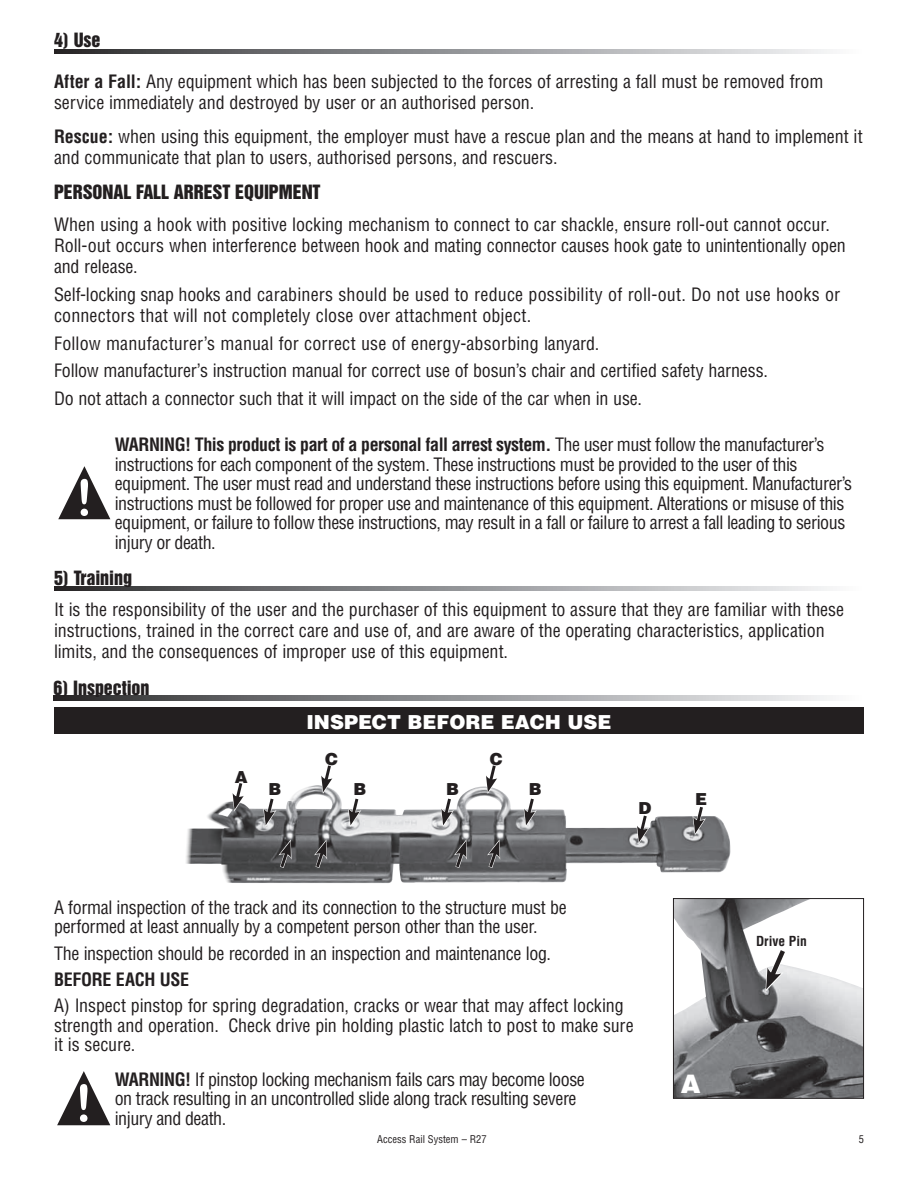
<style>
.page{position:relative;width:918px;height:1188px;background:#fff}
.page>*{position:absolute;margin:0;border:0;box-sizing:border-box;transform-origin:0 0}
.t1{font:900 25.5px "Helvetica";color:#fff}
.t2{font:900 19.35px "Helvetica";color:#fff}
.t3{font:condensed 18px/19.5px "Helvetica";letter-spacing:-.01em;color:#231f20}
.t4{font:condensed 18px/21px "Helvetica";letter-spacing:.01em;color:#231f20}
.t5{font:18px "Helvetica Inserat";letter-spacing:-.005em;color:#231f20}
.t6{font:700 condensed 18px "Helvetica";letter-spacing:-.015em;color:#231f20}
.t7{font:900 16.65px "Helvetica";color:#231f20}
.t8{font:700 condensed 13.5px "Helvetica";color:#231f20}
.t9{font:condensed 10.5px "Helvetica";color:#231f20}
.s1{font-weight:700}
</style>
<div class="page">
<svg style="left:54px;top:50px;width:776px;height:4px;background:#8f9092"></svg>
<svg style="left:58px;top:466px;width:52px;height:53px"></svg>
<svg style="left:54px;top:586px;width:776px;height:5px;background:#8f9092"></svg>
<svg style="left:54px;top:696px;width:776px;height:4px;background:#8f9093"></svg>
<div style="left:54px;top:707px;width:810px;height:27px;background:#231f20"></div>
<svg style="left:57px;top:1071px;width:53px;height:54px"></svg>
<img style="left:675px;top:900px;width:187px;height:197px">
<div style="left:673px;top:898px;width:191px;height:201px;border:1px solid #231f20"></div>
<svg style="left:763px;top:942px;width:28px;height:50px"></svg>
<img style="left:186px;top:785px;width:545px;height:98px">
<svg style="left:320px;top:765px;width:14px;height:29px"></svg>
<svg style="left:452px;top:839px;width:16px;height:33px"></svg>
<svg style="left:277px;top:839px;width:15px;height:33px"></svg>
<svg style="left:312px;top:839px;width:16px;height:33px"></svg>
<svg style="left:486px;top:839px;width:15px;height:33px"></svg>
<svg style="left:348px;top:794px;width:14px;height:33px"></svg>
<svg style="left:232px;top:783px;width:14px;height:28px"></svg>
<svg style="left:692px;top:802px;width:14px;height:33px"></svg>
<svg style="left:636px;top:811px;width:14px;height:33px"></svg>
<svg style="left:441px;top:794px;width:13px;height:33px"></svg>
<svg style="left:523px;top:794px;width:14px;height:33px"></svg>
<svg style="left:263px;top:794px;width:14px;height:33px"></svg>
<svg style="left:485px;top:765px;width:14px;height:29px"></svg>
<p class="t5" style="left:54px;top:29px;width:48px">4) USE</p>
<p class="t3" style="left:54px;top:70px;width:771px;line-height:21px"><span class="s1">After a Fall:</span> Any equipment which has been subjected to the forces of arresting a fall must be removed from service immediately and destroyed by user or an authorised person.</p>
<p class="t3" style="left:54px;top:126px;width:810px;line-height:21px"><span class="s1">Rescue:</span> when using this equipment, the employer must have a rescue plan and the means at hand to implement it and communicate that plan to users, authorised persons, and rescuers.</p>
<p class="t5" style="left:54px;top:182px;width:21px">PERSO</p>
<p class="t5" style="left:103px;top:182px;width:92px">NAL FALL ARREST</p>
<p class="t5" style="left:235px;top:182px;width:39px">EQUIPME</p>
<p class="t5" style="left:302px;top:182px;width:17px">NT</p>
<p class="t3" style="left:54px;top:214px;width:793px;line-height:21px">When using a hook with positive locking mechanism to connect to car shackle, ensure roll-out cannot occur.<br>Roll-out occurs when interference between hook and mating connector causes hook gate to unintentionally open and release.</p>
<p class="t4" style="left:54px;top:284px;width:788px">Self-locking snap hooks and carabiners should be used to reduce possibility of roll-out. Do not use hooks or connectors that will not completely close over attachment object.</p>
<p class="t3" style="left:54px;top:329px;width:715px;line-height:27.8px">Follow manufacturer’s manual for correct use of energy-absorbing lanyard.<br>Follow manufacturer’s instruction manual for correct use of bosun’s chair and certified safety harness.<br>Do not attach a connector such that it will impact on the side of the car when in use.</p>
<p class="t3" style="left:115px;top:435px;width:739px"><span class="s1">WARNING! This product is part of a personal fall arrest system.</span> The user must follow the manufacturer’s instructions for each component of the system. These instructions must be provided to the user of this equipment. The user must read and understand these instructions before using this equipment. Manufacturer’s instructions must be followed for proper use and maintenance of this equipment. Alterations or misuse of this equipment, or failure to follow these instructions, may result in a fall or failure to arrest a fall leading to serious injury or death.</p>
<p class="t5" style="left:54px;top:568px;width:80px">5) TRAINING</p>
<p class="t3" style="left:54px;top:599px;width:792px;line-height:21px">It is the responsibility of the user and the purchaser of this equipment to assure that they are familiar with these instructions, trained in the correct care and use of, and are aware of the operating characteristics, application limits, and the consequences of improper use of this equipment.</p>
<p class="t5" style="left:54px;top:677px;width:97px">6) INSPECTION</p>
<p class="t7" style="left:235px;top:766px;width:14px">A</p>
<p class="t2" style="left:306px;top:709px;width:307px">INSPECT BEFORE EACH USE</p>
<p class="t7" style="left:325px;top:748px;width:14px">C</p>
<p class="t7" style="left:490px;top:748px;width:14px">C</p>
<p class="t7" style="left:269px;top:779px;width:14px">B</p>
<p class="t7" style="left:446px;top:779px;width:14px">B</p>
<p class="t7" style="left:529px;top:779px;width:14px">B</p>
<p class="t7" style="left:353px;top:779px;width:14px">B</p>
<p class="t7" style="left:638px;top:797px;width:14px">D</p>
<p class="t7" style="left:695px;top:788px;width:13px">E</p>
<p class="t3" style="left:54px;top:897px;width:514px">A formal inspection of the track and its connection to the structure must be performed at least annually by a competent person other than the user.</p>
<p class="t3" style="left:54px;top:943px;width:499px">The inspection should be recorded in an inspection and maintenance log.</p>
<p class="t6" style="left:54px;top:968px;width:137px">BEFORE EACH USE</p>
<p class="t3" style="left:54px;top:996px;width:581px">A) Inspect pinstop for spring degradation, cracks or wear that may affect locking strength and operation. Check drive pin holding plastic latch to post to make sure it is secure.</p>
<p class="t3" style="left:115px;top:1069px;width:472px"><span class="s1">WARNING!</span> If pinstop locking mechanism fails cars may become loose on track resulting in an uncontrolled slide along track resulting severe injury and death.</p>
<h1 class="t1" style="left:681px;top:1067px;width:21px">A</h1>
<p class="t8" style="left:756px;top:933px;width:52px">Drive Pin</p>
<p class="t9" style="left:377px;top:1132px;width:111px">Access Rail System – R27</p>
<p class="t9" style="left:859px;top:1132px;width:7px">5</p>
</div>
